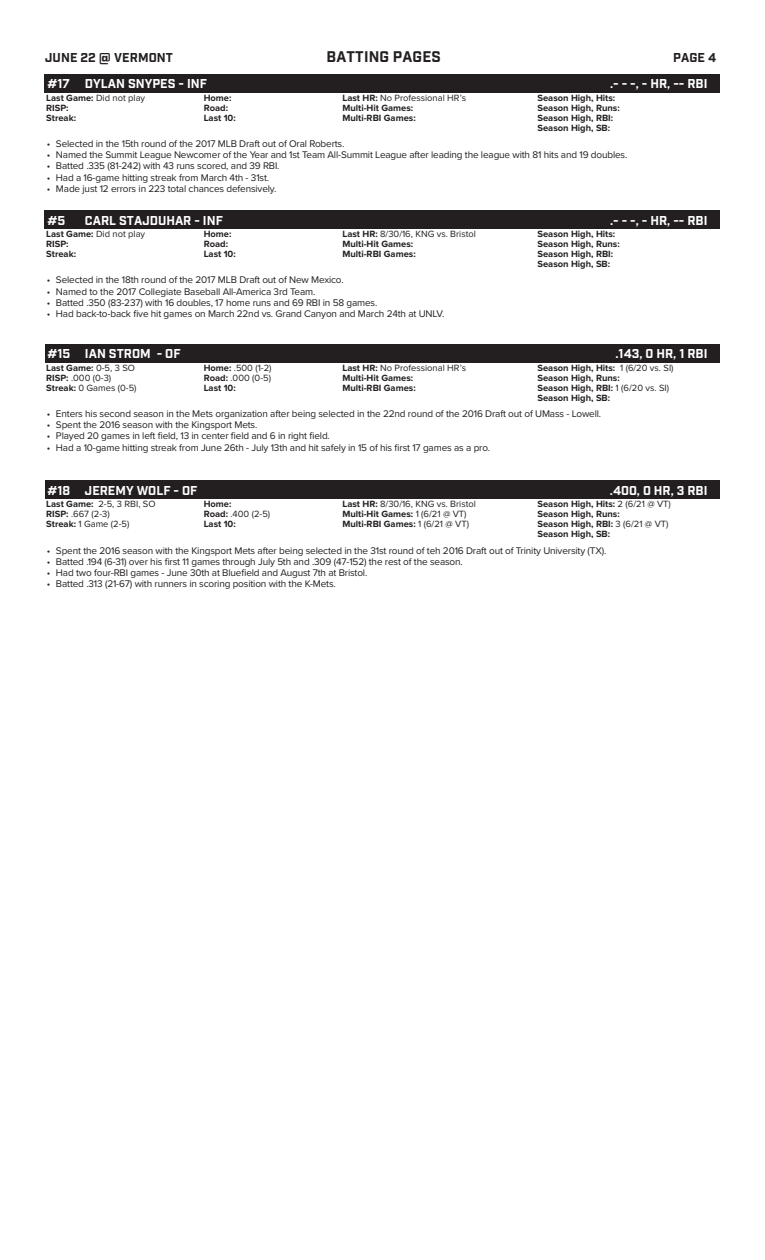
<style>
.page{position:relative;width:765px;height:1260px;background:#fff}
.page>*{position:absolute;margin:0;border:0;box-sizing:border-box;transform-origin:0 0}
.t1{font:700 15px "Industry";letter-spacing:.01em;color:#231f20}
.t2{font:700 12.5px "Industry";color:#fff}
.t3{font:700 12.5px "Industry";letter-spacing:.01em;color:#231f20}
.t4{font:10px "Proxima Nova";letter-spacing:-.015em;color:#231f20}
.t5{font:700 9.38px/10px "Proxima Nova";color:#231f20}
.t6{font:9.38px "Proxima Nova";color:#231f20}
.s1{font-weight:700}
.s2{font-weight:400}
</style>
<div class="page">
<div style="left:45px;top:480px;width:675px;height:19px;background:#231f20"></div>
<div style="left:45px;top:344px;width:675px;height:19px;background:#231f20"></div>
<div style="left:45px;top:210px;width:675px;height:19px;background:#231f20"></div>
<div style="left:45px;top:74px;width:675px;height:19px;background:#231f20"></div>
<p class="t3" style="left:45px;top:50px;width:130px">JUNE 22 @ VERMONT</p>
<h1 class="t1" style="left:327px;top:47px;width:116px">BATTING PAGES</h1>
<p class="t3" style="left:673px;top:50px;width:45px">PAGE 4</p>
<p class="t2" style="left:47px;top:76px;width:161px">#17 DYLAN SNYPES - INF</p>
<p class="t2" style="left:610px;top:76px;width:99px">.- - -, - HR, -- RBI</p>
<p class="t6" style="left:46px;top:92px;width:101px"><span class="s1">Last Game:</span> Did not play</p>
<p class="t5" style="left:204px;top:93px;width:29px">Home:</p>
<p class="t6" style="left:342px;top:92px;width:125px"><span class="s1">Last HR:</span> No Professional HR’s</p>
<p class="t5" style="left:537px;top:93px;width:79px">Season High, Hits:</p>
<p class="t5" style="left:46px;top:103px;width:24px">RISP:</p>
<p class="t5" style="left:204px;top:103px;width:26px">Road:</p>
<p class="t5" style="left:342px;top:103px;width:72px">Multi-Hit Games:</p>
<p class="t5" style="left:537px;top:103px;width:84px">Season High, Runs:</p>
<p class="t5" style="left:46px;top:113px;width:31px">Streak:</p>
<p class="t5" style="left:204px;top:113px;width:34px">Last 10:</p>
<p class="t5" style="left:342px;top:113px;width:75px">Multi-RBI Games:</p>
<p class="t5" style="left:537px;top:113px;width:77px">Season High, RBI:<br>Season High, SB:</p>
<p class="t4" style="left:47px;top:138px;width:299px">• Selected in the 15th round of the 2017 MLB Draft out of Oral Roberts.</p>
<p class="t4" style="left:47px;top:149px;width:582px">• Named the Summit League Newcomer of the Year and 1st Team All-Summit League after leading the league with 81 hits and 19 doubles.</p>
<p class="t4" style="left:47px;top:160px;width:234px">• Batted .335 (81-242) with 43 runs scored, and 39 RBI.</p>
<p class="t4" style="left:47px;top:171px;width:224px">• Had a 16-game hitting streak from March 4th - 31st.</p>
<p class="t4" style="left:47px;top:183px;width:231px">• Made just 12 errors in 223 total chances defensively.</p>
<p class="t2" style="left:47px;top:212px;width:19px">#5</p>
<p class="t2" style="left:85px;top:212px;width:139px">CARL STAJDUHAR - INF</p>
<p class="t2" style="left:610px;top:212px;width:99px">.- - -, - HR, -- RBI</p>
<p class="t6" style="left:46px;top:229px;width:101px"><span class="s1">Last Game:</span> Did not play</p>
<p class="t5" style="left:204px;top:229px;width:29px">Home:</p>
<p class="t6" style="left:342px;top:229px;width:135px"><span class="s1">Last HR:</span> 8/30/16, KNG vs. Bristol</p>
<p class="t5" style="left:537px;top:229px;width:79px">Season High, Hits:</p>
<p class="t5" style="left:46px;top:239px;width:24px">RISP:</p>
<p class="t5" style="left:204px;top:239px;width:26px">Road:</p>
<p class="t5" style="left:342px;top:239px;width:72px">Multi-Hit Games:</p>
<p class="t5" style="left:537px;top:239px;width:84px">Season High, Runs:</p>
<p class="t5" style="left:46px;top:249px;width:31px">Streak:</p>
<p class="t5" style="left:204px;top:249px;width:34px">Last 10:</p>
<p class="t5" style="left:342px;top:249px;width:75px">Multi-RBI Games:</p>
<p class="t5" style="left:537px;top:249px;width:77px">Season High, RBI:<br>Season High, SB:</p>
<p class="t4" style="left:47px;top:274px;width:298px">• Selected in the 18th round of the 2017 MLB Draft out of New Mexico.</p>
<p class="t4" style="left:47px;top:285px;width:270px">• Named to the 2017 Collegiate Baseball All-America 3rd Team.</p>
<p class="t4" style="left:47px;top:297px;width:332px">• Batted .350 (83-237) with 16 doubles, 17 home runs and 69 RBI in 58 games.</p>
<p class="t4" style="left:47px;top:308px;width:399px">• Had back-to-back five hit games on March 22nd vs. Grand Canyon and March 24th at UNLV.</p>
<p class="t2" style="left:47px;top:346px;width:135px">#15 IAN STROM - OF</p>
<p class="t2" style="left:615px;top:346px;width:94px">.143, 0 HR, 1 RBI</p>
<p class="t5" style="left:46px;top:363px;width:90px">Last Game: <span class="s2">0-5, 3 SO</span></p>
<p class="t6" style="left:204px;top:362px;width:69px"><span class="s1">Home:</span> .500 (1-2)</p>
<p class="t6" style="left:342px;top:362px;width:125px"><span class="s1">Last HR:</span> No Professional HR’s</p>
<p class="t5" style="left:537px;top:363px;width:138px">Season High, Hits: <span class="s2">1 (6/20 vs. SI)</span></p>
<p class="t6" style="left:46px;top:372px;width:67px"><span class="s1">RISP:</span> .000 (0-3)</p>
<p class="t6" style="left:204px;top:372px;width:69px"><span class="s1">Road:</span> .000 (0-5)</p>
<p class="t5" style="left:342px;top:373px;width:72px">Multi-Hit Games:</p>
<p class="t5" style="left:537px;top:373px;width:84px">Season High, Runs:</p>
<p class="t6" style="left:46px;top:382px;width:92px"><span class="s1">Streak:</span> 0 Games (0-5)</p>
<p class="t5" style="left:204px;top:383px;width:34px">Last 10:</p>
<p class="t5" style="left:342px;top:383px;width:75px">Multi-RBI Games:</p>
<p class="t5" style="left:537px;top:383px;width:133px">Season High, RBI: <span class="s2">1 (6/20 vs. SI)<br></span>Season High, SB:</p>
<p class="t4" style="left:47px;top:408px;width:556px">• Enters his second season in the Mets organization after being selected in the 22nd round of the 2016 Draft out of UMass - Lowell.</p>
<p class="t4" style="left:47px;top:419px;width:212px">• Spent the 2016 season with the Kingsport Mets.</p>
<p class="t4" style="left:47px;top:430px;width:284px">• Played 20 games in left field, 13 in center field and 6 in right field.</p>
<p class="t4" style="left:47px;top:441px;width:445px">• Had a 10-game hitting streak from June 26th - July 13th and hit safely in 15 of his first 17 games as a pro.</p>
<p class="t2" style="left:47px;top:483px;width:151px">#18 JEREMY WOLF - OF</p>
<p class="t2" style="left:610px;top:483px;width:99px">.400, 0 HR, 3 RBI</p>
<p class="t6" style="left:46px;top:499px;width:111px"><span class="s1">Last Game:</span> 2-5, 3 RBI, SO</p>
<p class="t5" style="left:204px;top:500px;width:29px">Home:</p>
<p class="t6" style="left:342px;top:499px;width:135px"><span class="s1">Last HR:</span> 8/30/16, KNG vs. Bristol</p>
<p class="t5" style="left:537px;top:500px;width:135px">Season High, Hits: <span class="s2">2 (6/21 @ VT)</span></p>
<p class="t6" style="left:46px;top:509px;width:65px"><span class="s1">RISP:</span> .667 (2-3)</p>
<p class="t6" style="left:204px;top:509px;width:68px"><span class="s1">Road:</span> .400 (2-5)</p>
<p class="t5" style="left:342px;top:510px;width:126px">Multi-Hit Games: <span class="s2">1 (6/21 @ VT)</span></p>
<p class="t5" style="left:537px;top:510px;width:84px">Season High, Runs:</p>
<p class="t6" style="left:46px;top:519px;width:85px"><span class="s1">Streak:</span> 1 Game (2-5)</p>
<p class="t5" style="left:204px;top:520px;width:34px">Last 10:</p>
<p class="t5" style="left:342px;top:520px;width:128px">Multi-RBI Games: <span class="s2">1 (6/21 @ VT)</span></p>
<p class="t5" style="left:537px;top:520px;width:133px">Season High, RBI: <span class="s2">3 (6/21 @ VT)<br></span>Season High, SB:</p>
<p class="t4" style="left:47px;top:544px;width:561px">• Spent the 2016 season with the Kingsport Mets after being selected in the 31st round of teh 2016 Draft out of Trinity University (TX).</p>
<p class="t4" style="left:47px;top:555px;width:417px">• Batted .194 (6-31) over his first 11 games through July 5th and .309 (47-152) the rest of the season.</p>
<p class="t4" style="left:47px;top:567px;width:322px">• Had two four-RBI games - June 30th at Bluefield and August 7th at Bristol.</p>
<p class="t4" style="left:47px;top:578px;width:290px">• Batted .313 (21-67) with runners in scoring position with the K-Mets.</p>
</div>
